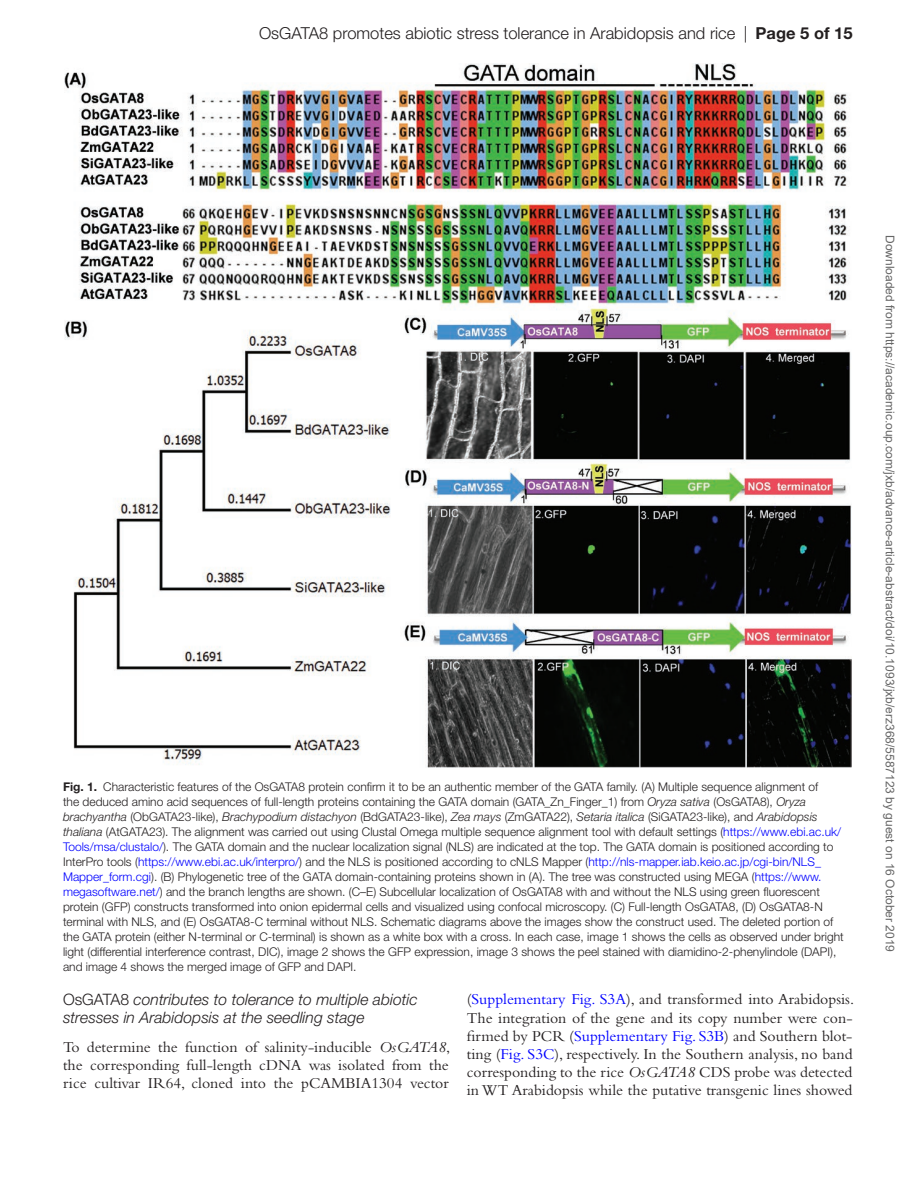
<style>
.page{position:relative;width:919px;height:1187px;background:#fff}
.page>*{position:absolute;margin:0;border:0;box-sizing:border-box;transform-origin:0 0}
.t1{font:300 16.5px "Helvetica Neue LT Std";color:#231f20}
.t2{font:15.75px/18px "Bembo Std";color:#231f20;text-align:justify}
.t3{font:italic 300 15.75px/18px "Helvetica Neue LT Std";color:#231f20}
.t4{font:300 12px/15px "Helvetica Neue LT Std";color:#231f20}
.t5{font:12px "Arial";color:#666}
.s1{font-weight:700}
.s2{font-style:italic}
.s3{color:#00f}
.s4{font-style:normal}
</style>
<div class="page">
<img style="left:64px;top:63px;width:787px;height:704px">
<h1 class="t1" style="left:259px;top:23px;width:595px">OsGATA8 promotes abiotic stress tolerance in Arabidopsis and rice | <span class="s1">Page 5 of 15</span></h1>
<p class="t4" style="left:63px;top:779px;width:782px"><span class="s1">Fig. 1.</span> Characteristic features of the OsGATA8 protein confirm it to be an authentic member of the GATA family. (A) Multiple sequence alignment of<br>the deduced amino acid sequences of full-length proteins containing the GATA domain (GATA_Zn_Finger_1) from <span class="s2">Oryza sativa</span> (OsGATA8), <span class="s2">Oryza brachyantha</span> (ObGATA23-like), <span class="s2">Brachypodium distachyon</span> (BdGATA23-like), <span class="s2">Zea mays</span> (ZmGATA22), <span class="s2">Setaria italica</span> (SiGATA23-like), and <span class="s2">Arabidopsis thaliana</span> (AtGATA23). The alignment was carried out using Clustal Omega multiple sequence alignment tool with default settings (<span class="s3">https://www.ebi.ac.uk/ Tools/msa/clustalo/</span>). The GATA domain and the nuclear localization signal (NLS) are indicated at the top. The GATA domain is positioned according to InterPro tools (<span class="s3">https://www.ebi.ac.uk/interpro/</span>) and the NLS is positioned according to cNLS Mapper (<span class="s3">http://nls-mapper.iab.keio.ac.jp/cgi-bin/NLS_ Mapper_form.cgi</span>). (B) Phylogenetic tree of the GATA domain-containing proteins shown in (A). The tree was constructed using MEGA (<span class="s3">https://www. megasoftware.net/</span>) and the branch lengths are shown. (C–E) Subcellular localization of OsGATA8 with and without the NLS using green fluorescent protein (GFP) constructs transformed into onion epidermal cells and visualized using confocal microscopy. (C) Full-length OsGATA8, (D) OsGATA8-N terminal with NLS, and (E) OsGATA8-C terminal without NLS. Schematic diagrams above the images show the construct used. The deleted portion of the GATA protein (either N-terminal or C-terminal) is shown as a white box with a cross. In each case, image 1 shows the cells as observed under bright light (differential interference contrast, DIC), image 2 shows the GFP expression, image 3 shows the peel stained with diamidino-2-phenylindole (DAPI), and image 4 shows the merged image of GFP and DAPI.</p>
<h2 class="t3" style="left:63px;top:990px;width:356px"><span class="s4">OsGATA8</span> contributes to tolerance to multiple abiotic stresses in Arabidopsis at the seedling stage</h2>
<h2 class="t2" style="left:63px;top:1037px;width:389px">To determine the function of salinity-inducible <span class="s2">OsGATA8</span>, the corresponding full-length cDNA was isolated from the rice cultivar IR64, cloned into the pCAMBIA1304 vector</h2>
<p class="t2" style="left:466px;top:990px;width:389px">(<span class="s3">Supplementary Fig. S3A</span>), and transformed into Arabidopsis.<br>The integration of the gene and its copy number were con&shy;firmed by PCR (<span class="s3">Supplementary Fig. S3B</span>) and Southern blot&shy;ting (<span class="s3">Fig. S3C</span>), respectively. In the Southern analysis, no band corresponding to the rice <span class="s2">OsGATA8</span> CDS probe was detected in WT Arabidopsis while the putative transgenic lines showed</p>
<p class="t5" style="left:894px;top:235px;width:718px;rotate:90deg">Downloaded from https://academic.oup.com/jxb/advance-article-abstract/doi/10.1093/jxb/erz368/5587123 by guest on 16 October 2019</p>
</div>
